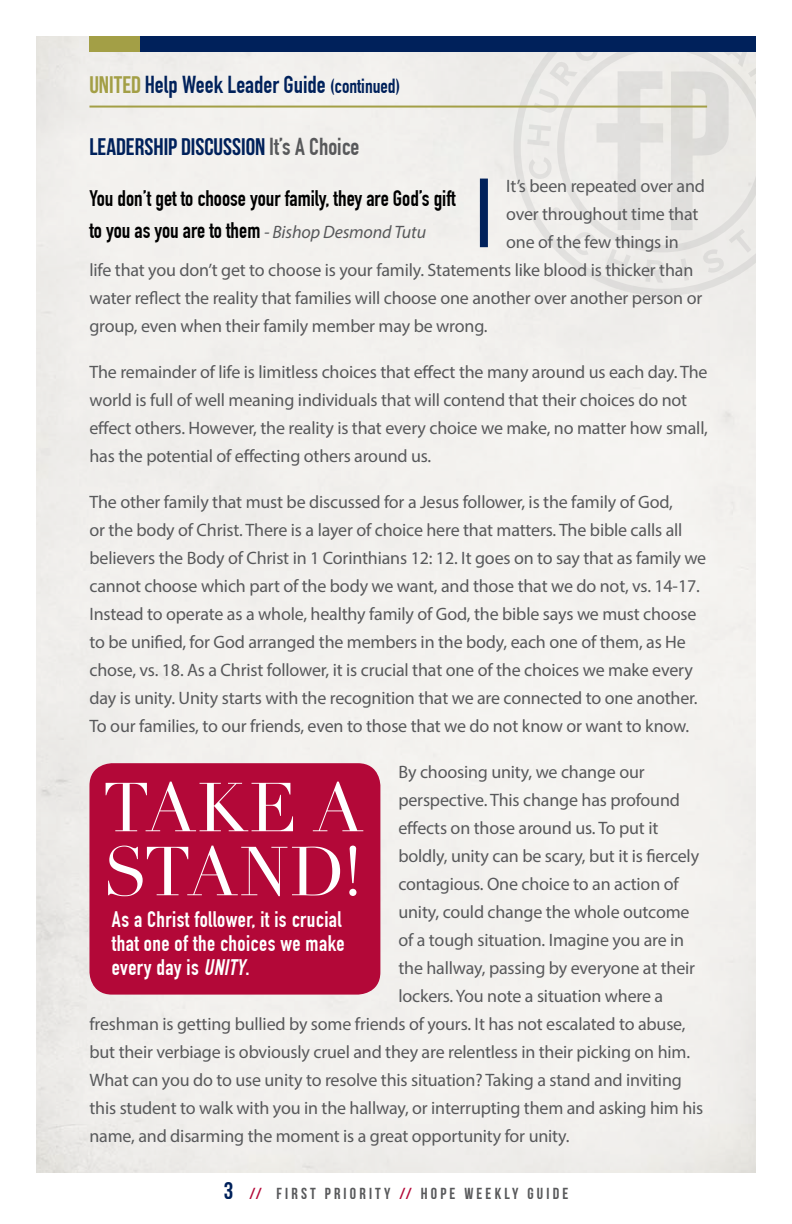
<style>
.page{position:relative;width:792px;height:1224px;background:#fff}
.page>*{position:absolute;margin:0;border:0;box-sizing:border-box;transform-origin:0 0}
.t1{font:68px/64px "Didot";letter-spacing:.015em;color:#fff}
.t2{font:700 24px "DIN Condensed";color:#00215b}
.t3{font:24px "Bebas Neue";color:#00215b}
.t4{font:700 22px/32px "DIN Condensed";color:#000}
.t5{font:700 22px/24px "DIN Condensed";letter-spacing:.02em;color:#fff}
.t6{font:18px/28px "Myriad Pro";letter-spacing:-.01em;color:#58595b}
.t7{font:16px "Bebas Neue";letter-spacing:.2em;color:#58595b}
.s1{font-family:"Bebas Neue";font-weight:400;color:#a39f46}
.s2{font-size:20px}
.s3{font-family:"DIN Condensed";font-weight:700;color:#58595b}
.s4{font-family:"Myriad Pro";font-weight:400;font-style:italic;font-size:18px;color:#58595b}
.s5{font-style:italic}
.s6{font-size:24px;color:#00215b}
.s7{color:#b30838}
</style>
<div class="page">
<div style="left:36px;top:36px;width:720px;height:1136px;background:#f2f1ee"></div>
<svg style="left:514px;top:51px;width:242px;height:245px;background:#e8e7e4"></svg>
<div style="left:140px;top:36px;width:616px;height:15px;background:#00215b"></div>
<div style="left:89px;top:36px;width:51px;height:15px;background:#a39f46"></div>
<hr style="left:89px;top:106px;width:618px;height:2px;background:#a39f46">
<div style="left:89px;top:763px;width:291px;height:232px;background:#b30838;border-radius:23px"></div>
<div style="left:480px;top:179px;width:8px;height:68px;background:#00215b"></div>
<h2 class="t2" style="left:89px;top:76px;width:312px"><span class="s1">UNITED</span> Help Week Leader Guide <span class="s2">(continued)</span></h2>
<h2 class="t3" style="left:89px;top:133px;width:271px">LEADERSHIP DISCUSSION <span class="s3">It’s A Choice</span></h2>
<p class="t6" style="left:506px;top:171px;width:200px">It’s been repeated over and</p>
<p class="t6" style="left:506px;top:199px;width:194px">over throughout time that</p>
<p class="t6" style="left:506px;top:227px;width:174px">one of the few things in</p>
<p class="t6" style="left:89px;top:256px;width:605px">life that you don’t get to choose is your family. Statements like blood is thicker than</p>
<p class="t6" style="left:89px;top:284px;width:614px">water reflect the reality that families will choose one another over another person or</p>
<p class="t6" style="left:89px;top:312px;width:400px">group, even when their family member may be wrong.</p>
<p class="t6" style="left:89px;top:358px;width:620px">The remainder of life is limitless choices that effect the many around us each day. The world is full of well meaning individuals that will contend that their choices do not effect others. However, the reality is that every choice we make, no matter how small, has the potential of effecting others around us.</p>
<p class="t6" style="left:89px;top:488px;width:618px">The other family that must be discussed for a Jesus follower, is the family of God,<br>or the body of Christ. There is a layer of choice here that matters. The bible calls all believers the Body of Christ in 1 Corinthians 12: 12. It goes on to say that as family we cannot choose which part of the body we want, and those that we do not, vs. 14-17.<br>Instead to operate as a whole, healthy family of God, the bible says we must choose to be unified, for God arranged the members in the body, each one of them, as He chose, vs. 18. As a Christ follower, it is crucial that one of the choices we make every day is unity. Unity starts with the recognition that we are connected to one another.<br>To our families, to our friends, even to those that we do not know or want to know.</p>
<p class="t6" style="left:398px;top:758px;width:248px">By choosing unity, we change our</p>
<p class="t6" style="left:398px;top:786px;width:283px">perspective. This change has profound</p>
<p class="t6" style="left:398px;top:814px;width:261px">effects on those around us. To put it</p>
<p class="t6" style="left:398px;top:842px;width:302px">boldly, unity can be scary, but it is fiercely</p>
<p class="t6" style="left:398px;top:870px;width:282px">contagious. One choice to an action of</p>
<p class="t6" style="left:398px;top:898px;width:293px">unity, could change the whole outcome</p>
<p class="t6" style="left:398px;top:926px;width:287px">of a tough situation. Imagine you are in</p>
<p class="t6" style="left:398px;top:954px;width:298px">the hallway, passing by everyone at their</p>
<p class="t6" style="left:398px;top:982px;width:266px">lockers. You note a situation where a</p>
<p class="t6" style="left:89px;top:1010px;width:598px">freshman is getting bullied by some friends of yours. It has not escalated to abuse,</p>
<p class="t6" style="left:89px;top:1038px;width:602px">but their verbiage is obviously cruel and they are relentless in their picking on him.</p>
<p class="t6" style="left:89px;top:1066px;width:594px">What can you do to use unity to resolve this situation? Taking a stand and inviting</p>
<p class="t6" style="left:89px;top:1094px;width:615px">this student to walk with you in the hallway, or interrupting them and asking him his</p>
<p class="t6" style="left:89px;top:1122px;width:482px">name, and disarming the moment is a great opportunity for unity.</p>
<p class="t4" style="left:89px;top:186px;width:368px">You don’t get to choose your family, they are God’s gift to you as you are to them <span class="s4">- Bishop Desmond Tutu</span></p>
<h1 class="t1" style="left:103px;top:777px;width:262px">TAKE A<br>STAND!</h1>
<p class="t5" style="left:112px;top:911px;width:234px">As a Christ follower, it is crucial that one of the choices we make every day is <span class="s5">UNITY</span>.</p>
<p class="t7" style="left:224px;top:1184px;width:346px"><span class="s6">3</span> <span class="s7">//</span> FIRST PRIORITY <span class="s7">//</span> HOPE WEEKLY GUIDE</p>
</div>
